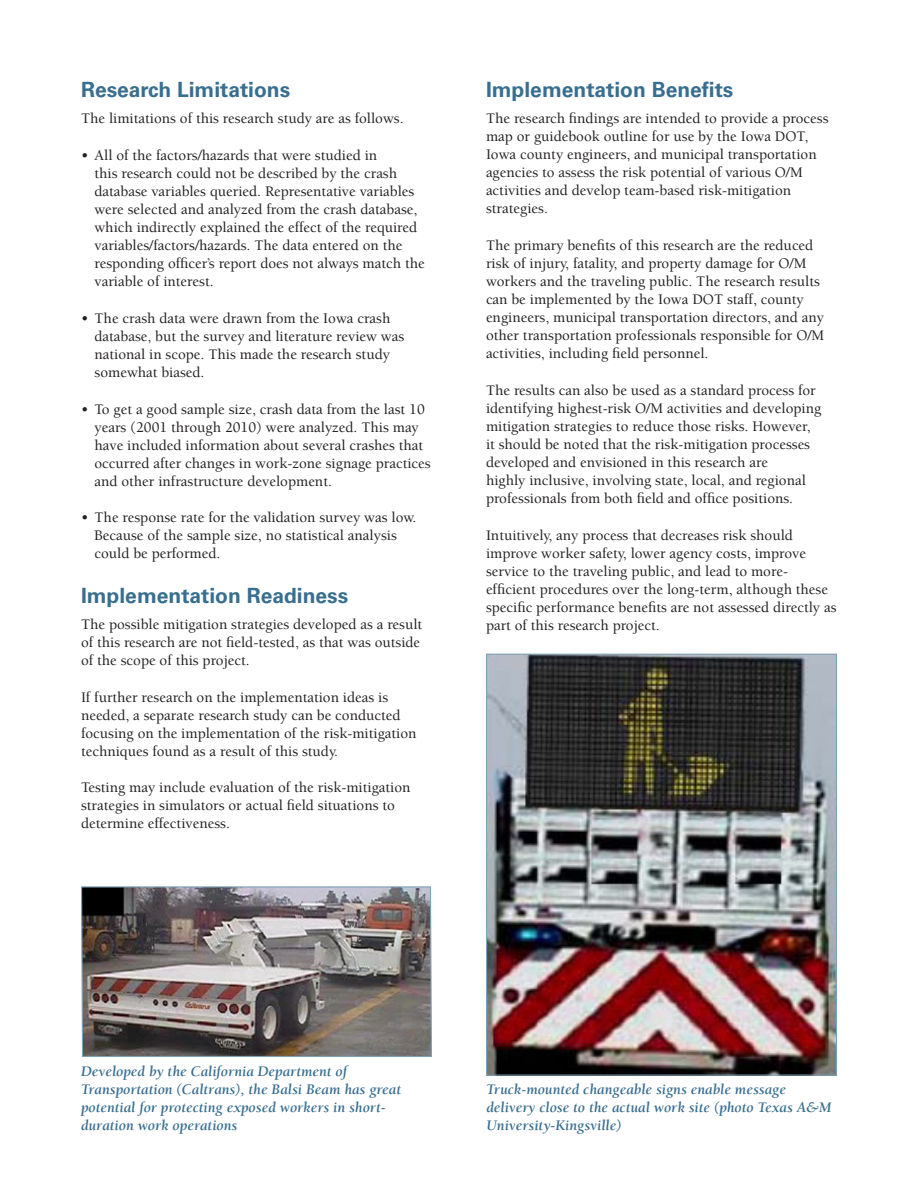
<style>
.page{position:relative;width:918px;height:1188px;background:#fff}
.page>*{position:absolute;margin:0;border:0;box-sizing:border-box;transform-origin:0 0}
.head_1{font:700 21px "Univers";color:#386e8f}
.Body_text{font:500 15px/18px "Berkeley";color:#231f20}
.first_bullets{font:500 15px/18px "Berkeley";color:#231f20}
.t1{font:italic 700 15px/18px "Berkeley";color:#386e8f}
</style>
<div class="page">
<img style="left:488px;top:656px;width:347px;height:418px">
<div style="left:486px;top:654px;width:351px;height:422px;border:1px solid #7ea1b7"></div>
<img style="left:81px;top:886px;width:351px;height:171px">
<p class="head_1" style="left:81px;top:77px;width:211px">Research Limitations</p>
<p class="Body_text" style="left:81px;top:109px;width:324px">The limitations of this research study are as follows.</p>
<p class="first_bullets" style="left:94px;top:146px;width:332px;text-indent:-14px">• All of the factors/hazards that were studied in<br>this research could not be described by the crash database variables queried. Representative variables were selected and analyzed from the crash database, which indirectly explained the effect of the required variables/factors/hazards. The data entered on the responding officer’s report does not always match the variable of interest.</p>
<p class="first_bullets" style="left:94px;top:309px;width:311px;text-indent:-14px">• The crash data were drawn from the Iowa crash database, but the survey and literature review was national in scope. This made the research study somewhat biased.</p>
<p class="first_bullets" style="left:94px;top:400px;width:338px;text-indent:-14px">• To get a good sample size, crash data from the last 10 years (2001 through 2010) were analyzed. This may have included information about several crashes that occurred after changes in work-zone signage practices and other infrastructure development.</p>
<p class="first_bullets" style="left:94px;top:509px;width:323px;text-indent:-14px">• The response rate for the validation survey was low.<br>Because of the sample size, no statistical analysis could be performed.</p>
<p class="head_1" style="left:81px;top:583px;width:269px">Implementation Readiness</p>
<p class="Body_text" style="left:81px;top:615px;width:343px">The possible mitigation strategies developed as a result of this research are not field-tested, as that was outside of the scope of this project.</p>
<p class="Body_text" style="left:81px;top:688px;width:337px">If further research on the implementation ideas is needed, a separate research study can be conducted focusing on the implementation of the risk-mitigation techniques found as a result of this study.</p>
<p class="Body_text" style="left:81px;top:779px;width:331px">Testing may include evaluation of the risk-mitigation strategies in simulators or actual field situations to determine effectiveness.</p>
<p class="head_1" style="left:486px;top:77px;width:249px">Implementation Benefits</p>
<p class="Body_text" style="left:486px;top:109px;width:344px">The research findings are intended to provide a process map or guidebook outline for use by the Iowa DOT, Iowa county engineers, and municipal transportation agencies to assess the risk potential of various O/M activities and develop team-based risk-mitigation strategies.</p>
<p class="Body_text" style="left:486px;top:236px;width:340px">The primary benefits of this research are the reduced risk of injury, fatality, and property damage for O/M workers and the traveling public. The research results can be implemented by the Iowa DOT staff, county engineers, municipal transportation directors, and any other transportation professionals responsible for O/M activities, including field personnel.</p>
<p class="Body_text" style="left:486px;top:381px;width:337px">The results can also be used as a standard process for identifying highest-risk O/M activities and developing mitigation strategies to reduce those risks. However, it should be noted that the risk-mitigation processes developed and envisioned in this research are<br>highly inclusive, involving state, local, and regional professionals from both field and office positions.</p>
<p class="Body_text" style="left:486px;top:526px;width:352px">Intuitively, any process that decreases risk should improve worker safety, lower agency costs, improve service to the traveling public, and lead to more&shy;efficient procedures over the long-term, although these specific performance benefits are not assessed directly as part of this research project.</p>
<p class="t1" style="left:81px;top:1062px;width:322px">Developed by the California Department of Transportation (Caltrans), the Balsi Beam has great potential for protecting exposed workers in short&shy;duration work operations</p>
<p class="t1" style="left:486px;top:1080px;width:347px">Truck-mounted changeable signs enable message delivery close to the actual work site (photo Texas A&amp;M<br>University-Kingsville)</p>
</div>
